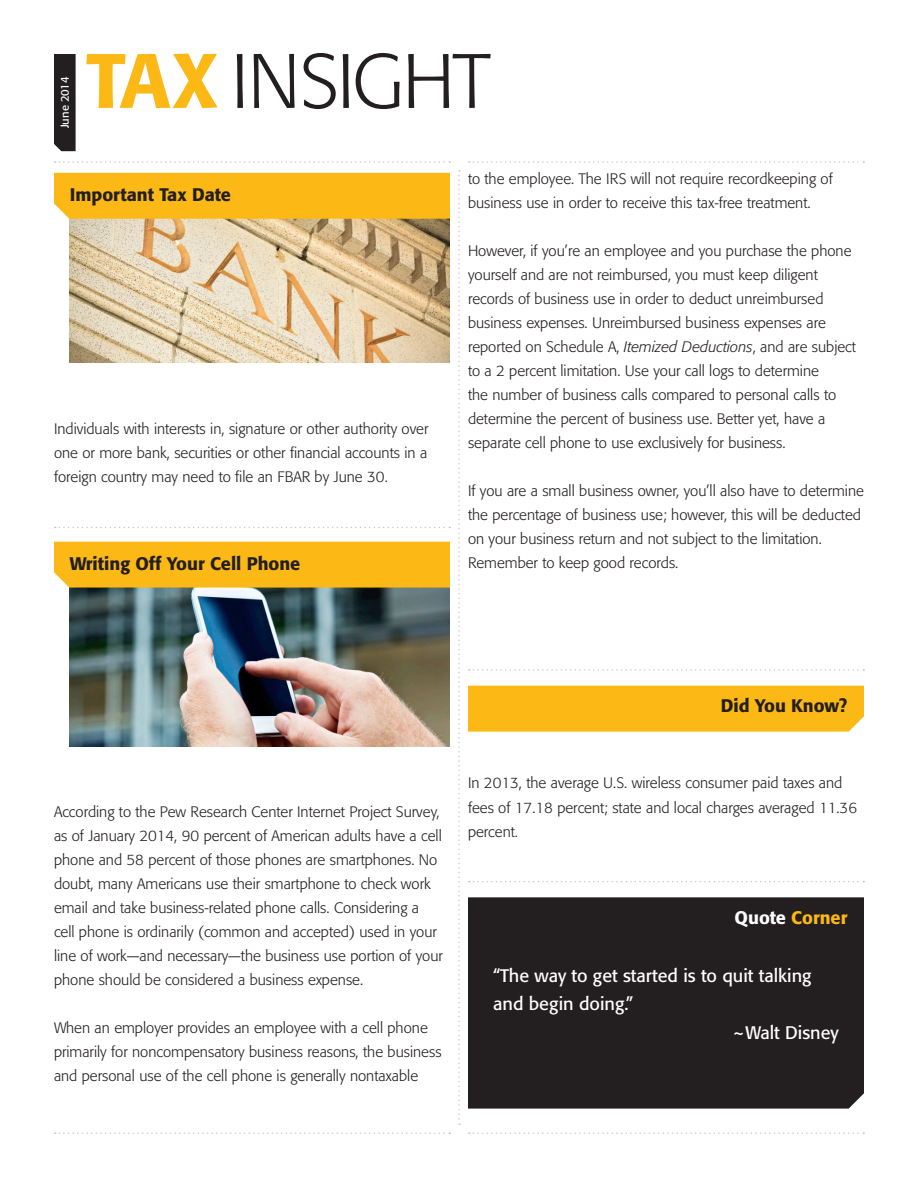
<style>
.page{position:relative;width:918px;height:1188px;background:#fff}
.page>*{position:absolute;margin:0;border:0;box-sizing:border-box;transform-origin:0 0}
.t1{font:300 76.2px "Formata";letter-spacing:-.03em;color:#231f20}
.t2{font:18px/28.5px "Formata";color:#fff}
.t3{font:500 18px "Formata";color:#231f20}
.t4{font:500 18px "Formata";color:#fcb814}
.BOdy{font:300 15px/24px "Formata";color:#231f20}
.Bullets_Body{font:300 15px/24px "Formata";color:#231f20;text-align:justify}
.t5{font:11.25px "Formata";letter-spacing:-.01em;color:#fff}
.s1{font-weight:500;color:#fcb814}
.s2{font-style:italic}
.s3{color:#fff}
</style>
<div class="page">
<svg style="left:55px;top:161px;width:395px;height:2px"></svg>
<svg style="left:469px;top:161px;width:395px;height:2px"></svg>
<svg style="left:458px;top:170px;width:2px;height:955px"></svg>
<div style="left:54px;top:54px;width:22px;height:97px;background:#231f20"></div>
<svg style="left:55px;top:1132px;width:395px;height:2px"></svg>
<svg style="left:469px;top:1132px;width:395px;height:2px"></svg>
<img style="left:69px;top:219px;width:381px;height:143px">
<div style="left:54px;top:173px;width:396px;height:46px;background:#fcb814"></div>
<div style="left:468px;top:686px;width:396px;height:46px;background:#fcb814"></div>
<div style="left:468px;top:897px;width:396px;height:212px;background:#231f20"></div>
<img style="left:69px;top:588px;width:381px;height:158px">
<div style="left:54px;top:542px;width:396px;height:46px;background:#fcb814"></div>
<svg style="left:55px;top:527px;width:395px;height:1px"></svg>
<svg style="left:469px;top:669px;width:395px;height:2px"></svg>
<svg style="left:469px;top:881px;width:395px;height:1px"></svg>
<p class="t5" style="left:58px;top:128px;width:53px;rotate:-90deg">June 2014</p>
<h1 class="t1" style="left:86px;top:37px;width:406px"><span class="s1">TAX</span> INSIGHT</h1>
<p class="t3" style="left:70px;top:184px;width:163px">Important Tax Date</p>
<p class="Bullets_Body" style="left:54px;top:417px;width:376px">Individuals with interests in, signature or other authority over one or more bank, securities or other financial accounts in a foreign country may need to file an FBAR by June 30.</p>
<p class="t3" style="left:70px;top:553px;width:232px">Writing Off Your Cell Phone</p>
<p class="BOdy" style="left:468px;top:167px;width:366px">to the employee. The IRS will not require recordkeeping of business use in order to receive this tax-free treatment.</p>
<p class="BOdy" style="left:468px;top:239px;width:389px">However, if you’re an employee and you purchase the phone yourself and are not reimbursed, you must keep diligent records of business use in order to deduct unreimbursed business expenses. Unreimbursed business expenses are reported on Schedule A, <span class="s2">Itemized Deductions</span>, and are subject to a 2 percent limitation. Use your call logs to determine<br>the number of business calls compared to personal calls to determine the percent of business use. Better yet, have a separate cell phone to use exclusively for business.</p>
<p class="BOdy" style="left:468px;top:479px;width:398px">If you are a small business owner, you’ll also have to determine the percentage of business use; however, this will be deducted on your business return and not subject to the limitation.<br>Remember to keep good records.</p>
<p class="t3" style="left:721px;top:695px;width:128px">Did You Know?</p>
<p class="BOdy" style="left:54px;top:800px;width:390px">According to the Pew Research Center Internet Project Survey, as of January 2014, 90 percent of American adults have a cell phone and 58 percent of those phones are smartphones. No doubt, many Americans use their smartphone to check work email and take business-related phone calls. Considering a cell phone is ordinarily (common and accepted) used in your line of work—and necessary—the business use portion of your phone should be considered a business expense.</p>
<p class="BOdy" style="left:54px;top:1016px;width:389px">When an employer provides an employee with a cell phone primarily for noncompensatory business reasons, the business and personal use of the cell phone is generally nontaxable</p>
<p class="BOdy" style="left:468px;top:770px;width:391px;line-height:24.8px">In 2013, the average U.S. wireless consumer paid taxes and fees of 17.18 percent; state and local charges averaged 11.36 percent.</p>
<p class="t4" style="left:735px;top:906px;width:114px"><span class="s3">Quote</span> Corner</p>
<p class="t2" style="left:493px;top:961px;width:320px">“The way to get started is to quit talking and begin doing.”</p>
<p class="t2" style="left:732px;top:1018px;width:108px">~Walt Disney</p>
</div>
